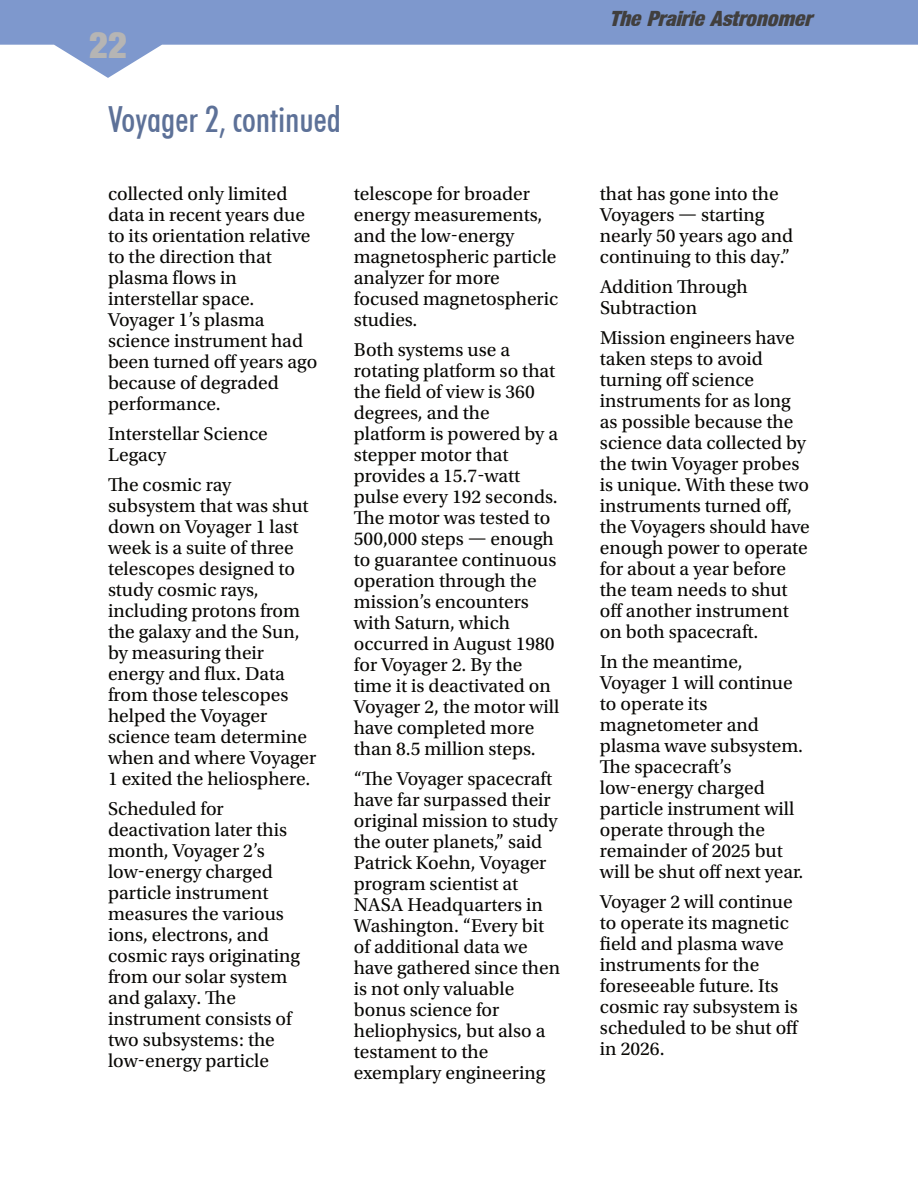
<style>
.page{position:relative;width:918px;height:1188px;background:#fff}
.page>*{position:absolute;margin:0;border:0;box-sizing:border-box;transform-origin:0 0}
.t1{font:500 condensed 36px "Futura BT";color:#5d7198}
.t2{font:36px "Basic Sans Heavy SF Bold";color:#b6b5b4}
.t3{font:italic 21px "Basic Sans Heavy SF Bold";color:#413f3e}
.t4{font:19.5px/21px "Utopia Std";color:#080704}
</style>
<div class="page">
<svg style="left:0;top:0;width:918px;height:78px;fill:#7e98cd"></svg>
<h1 class="t2" style="left:89px;top:31px;width:40px">22</h1>
<h1 class="t1" style="left:108px;top:105px;width:235px">Voyager 2, continued</h1>
<p class="t4" style="left:108px;top:186px;width:211px">collected only limited data in recent years due to its orientation relative to the direction that plasma flows in interstellar space.<br>Voyager 1’s plasma science instrument had been turned off years ago because of degraded performance.</p>
<p class="t4" style="left:108px;top:426px;width:161px">Interstellar Science<br>Legacy</p>
<p class="t4" style="left:108px;top:477px;width:210px">The cosmic ray subsystem that was shut down on Voyager 1 last week is a suite of three telescopes designed to study cosmic rays, including protons from the galaxy and the Sun, by measuring their energy and flux. Data from those telescopes helped the Voyager science team determine when and where Voyager<br>1 exited the heliosphere.</p>
<p class="t4" style="left:108px;top:801px;width:193px">Scheduled for deactivation later this month, Voyager 2’s low-energy charged particle instrument measures the various ions, electrons, and cosmic rays originating from our solar system and galaxy. The instrument consists of two subsystems: the low-energy particle</p>
<p class="t4" style="left:354px;top:186px;width:206px">telescope for broader energy measurements, and the low-energy magnetospheric particle analyzer for more focused magnetospheric studies.</p>
<p class="t4" style="left:354px;top:342px;width:207px">Both systems use a rotating platform so that the field of view is 360 degrees, and the platform is powered by a stepper motor that provides a 15.7-watt pulse every 192 seconds.<br>The motor was tested to<br>500,000 steps — enough to guarantee continuous operation through the mission’s encounters with Saturn, which occurred in August 1980 for Voyager 2. By the time it is deactivated on<br>Voyager 2, the motor will have completed more than 8.5 million steps.</p>
<p class="t4" style="left:354px;top:771px;width:208px">“The Voyager spacecraft have far surpassed their original mission to study the outer planets,” said<br>Patrick Koehn, Voyager program scientist at<br>NASA Headquarters in<br>Washington. “Every bit of additional data we have gathered since then is not only valuable bonus science for heliophysics, but also a testament to the exemplary engineering</p>
<p class="t3" style="left:610px;top:11px;width:204px">The Prairie Astronomer</p>
<p class="t4" style="left:600px;top:186px;width:195px">that has gone into the<br>Voyagers — starting nearly 50 years ago and continuing to this day.”</p>
<p class="t4" style="left:600px;top:279px;width:149px">Addition Through<br>Subtraction</p>
<p class="t4" style="left:600px;top:330px;width:211px">Mission engineers have taken steps to avoid turning off science instruments for as long as possible because the science data collected by the twin Voyager probes is unique. With these two instruments turned off, the Voyagers should have enough power to operate for about a year before the team needs to shut off another instrument on both spacecraft.</p>
<p class="t4" style="left:600px;top:654px;width:205px">In the meantime,<br>Voyager 1 will continue to operate its magnetometer and plasma wave subsystem.<br>The spacecraft’s low-energy charged particle instrument will operate through the remainder of 2025 but will be shut off next year.</p>
<p class="t4" style="left:600px;top:894px;width:201px">Voyager 2 will continue to operate its magnetic field and plasma wave instruments for the foreseeable future. Its cosmic ray subsystem is scheduled to be shut off in 2026.</p>
</div>
